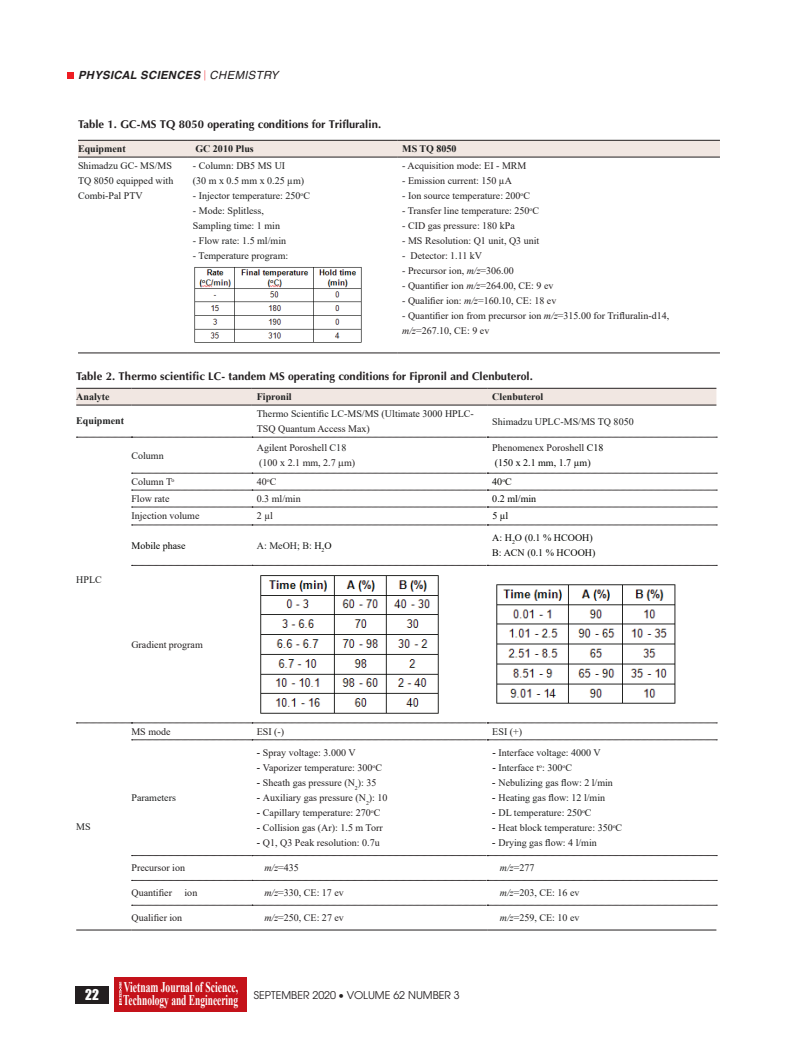
<style>
.page{position:relative;width:798px;height:1042px;background:#fff}
.page>*{position:absolute;margin:0;border:0;box-sizing:border-box;transform-origin:0 0}
.t1{font:700 14.75px/13.4px "Times New Roman";color:#fff;scale:.65 1}
.t2{font:13.75px "UTM Impact";color:#fff}
.t3{font:700 11.25px "UTM Aptima";color:#231f20}
.t4{font:italic 700 11.25px "UTM Helve";color:#231f20}
.t5{font:10.62px "UTM Avo";color:#231f20}
.t6{font:10px/15px "Times New Roman";color:#231f20}
.t7{font:10px/15px "Times New Roman";color:#1f2020}
.t8{font:10px/15px "Times New Roman";color:#040503}
.t9{font:700 10px "Times New Roman";color:#1f2020}
.s1{font-weight:400}
.s2{font-style:italic}
.s3{color:#1f2020}
.s4{color:#231f20}
.s5{color:#040503}
.s6{font-family:"Arial"}
.s7{font-family:"Arial";color:#231f20}
</style>
<div class="page">
<div style="left:67px;top:73px;width:7px;height:6px;background:#ee1d23"></div>
<div style="left:75px;top:986px;width:33px;height:17px;background:#231f20"></div>
<div style="left:114px;top:977px;width:132px;height:34px;background:#c4121a"></div>
<svg style="left:119px;top:982px;width:3px;height:23px"></svg>
<div style="left:76px;top:389px;width:640px;height:16px;background:#f1e7e2"></div>
<svg style="left:76px;top:436px;width:640px;height:494px"></svg>
<hr style="left:76px;top:388px;width:55px;height:1px;background:#231f20">
<hr style="left:131px;top:388px;width:121px;height:1px;background:#231f20">
<hr style="left:252px;top:388px;width:235px;height:1px;background:#231f20">
<hr style="left:487px;top:388px;width:229px;height:1px;background:#231f20">
<hr style="left:76px;top:405px;width:55px;height:1px;background:#231f20">
<hr style="left:131px;top:405px;width:121px;height:1px;background:#231f20">
<hr style="left:252px;top:405px;width:235px;height:1px;background:#231f20">
<hr style="left:487px;top:405px;width:229px;height:1px;background:#231f20">
<svg style="left:76px;top:437px;width:641px;height:1px"></svg>
<svg style="left:131px;top:490px;width:586px;height:1px"></svg>
<svg style="left:131px;top:507px;width:586px;height:1px"></svg>
<svg style="left:131px;top:525px;width:586px;height:1px"></svg>
<svg style="left:131px;top:565px;width:586px;height:1px"></svg>
<svg style="left:76px;top:723px;width:641px;height:1px"></svg>
<svg style="left:131px;top:739px;width:586px;height:1px"></svg>
<svg style="left:131px;top:855px;width:586px;height:1px"></svg>
<svg style="left:131px;top:880px;width:586px;height:1px"></svg>
<svg style="left:131px;top:905px;width:586px;height:1px"></svg>
<hr style="left:76px;top:930px;width:55px;height:1px;background:#231f20">
<hr style="left:131px;top:930px;width:121px;height:1px;background:#231f20">
<hr style="left:252px;top:930px;width:235px;height:1px;background:#231f20">
<hr style="left:487px;top:930px;width:229px;height:1px;background:#231f20">
<img style="left:257px;top:570px;width:185px;height:148px">
<img style="left:492px;top:580px;width:185px;height:128px">
<div style="left:78px;top:141px;width:641px;height:16px;background:#f1e7e2"></div>
<svg style="left:78px;top:352px;width:641px;height:1px"></svg>
<hr style="left:78px;top:140px;width:110px;height:1px;background:#231f20">
<hr style="left:188px;top:140px;width:209px;height:1px;background:#231f20">
<hr style="left:397px;top:140px;width:322px;height:1px;background:#231f20">
<hr style="left:78px;top:157px;width:110px;height:1px;background:#231f20">
<hr style="left:188px;top:157px;width:209px;height:1px;background:#231f20">
<hr style="left:397px;top:157px;width:322px;height:1px;background:#231f20">
<hr style="left:78px;top:353px;width:110px;height:1px;background:#231f20">
<hr style="left:188px;top:353px;width:209px;height:1px;background:#231f20">
<hr style="left:397px;top:353px;width:322px;height:1px;background:#231f20">
<img style="left:194px;top:267px;width:168px;height:76px">
<svg style="left:131px;top:461px;width:586px;height:13px"></svg>
<p class="t4" style="left:78px;top:66px;width:202px">PHYSICAL SCIENCES <span class="s1">CHEMISTRY</span></p>
<p class="t3" style="left:78px;top:116px;width:305px">Table 1. GC-MS TQ 8050 operating conditions for Trifluralin.</p>
<p class="t9" style="left:78px;top:141px;width:49px">Equipment</p>
<p class="t9" style="left:195px;top:141px;width:60px">GC 2010 Plus</p>
<p class="t9" style="left:402px;top:141px;width:56px">MS TQ 8050</p>
<p class="t7" style="left:78px;top:158px;width:97px">Shimadzu GC- MS/MS<br>TQ 8050 equipped with<br>Combi-Pal PTV</p>
<p class="t7" style="left:193px;top:158px;width:113px">- Column: DB5 MS UI<br>(30 m x 0.5 mm x 0.25 µm)</p>
<p class="t6" style="left:402px;top:158px;width:126px">- Acquisition mode: EI - MRM</p>
<p class="t6" style="left:402px;top:173px;width:111px">- Emission current: 150 µA</p>
<p class="t6" style="left:402px;top:188px;width:129px">- Ion source temperature: 200<sup>o</sup>C</p>
<p class="t6" style="left:402px;top:203px;width:138px">- Transfer line temperature: 250<sup>o</sup>C</p>
<p class="t6" style="left:402px;top:218px;width:114px">- CID gas pressure: 180 kPa</p>
<p class="t6" style="left:402px;top:233px;width:138px">- MS Resolution: Q1 unit, Q3 unit</p>
<p class="t6" style="left:402px;top:248px;width:81px">- Detector: 1.11 kV</p>
<p class="t6" style="left:402px;top:263px;width:113px">- Precursor ion, <span class="s2">m/z</span>=306.00</p>
<p class="t6" style="left:402px;top:278px;width:153px">- Quantifier ion <span class="s2">m/z</span>=264.00, CE: 9 ev</p>
<p class="t6" style="left:402px;top:293px;width:155px">- Qualifier ion: <span class="s2">m/z</span>=160.10, CE: 18 ev</p>
<p class="t6" style="left:402px;top:308px;width:268px">- Quantifier ion from precursor ion <span class="s2">m/z</span>=315.00 for Trifluralin-d14, <span class="s2">m/z</span>=267.10, CE: 9 ev</p>
<p class="t7" style="left:193px;top:188px;width:119px">- Injector temperature: 250<sup>o</sup>C</p>
<p class="t7" style="left:193px;top:203px;width:88px">- Mode: Splitless,<br>Sampling time: 1 min</p>
<p class="t7" style="left:193px;top:233px;width:95px">- Flow rate: 1.5 ml/min</p>
<p class="t7" style="left:193px;top:248px;width:97px">- Temperature program:</p>
<p class="t3" style="left:76px;top:367px;width:458px">Table 2. Thermo scientific LC- tandem MS operating conditions for Fipronil and Clenbuterol.</p>
<p class="t9" style="left:76px;top:389px;width:35px">Analyte</p>
<p class="t9" style="left:257px;top:389px;width:36px">Fipronil</p>
<p class="t9" style="left:492px;top:389px;width:52px">Clenbuterol</p>
<p class="t9" style="left:76px;top:414px;width:49px">Equipment</p>
<p class="t7" style="left:257px;top:406px;width:218px">Thermo Scientific LC-MS/MS (Ultimate 3000 HPLC-</p>
<p class="t6" style="left:257px;top:421px;width:115px">TSQ Quantum Access Max)</p>
<p class="t7" style="left:492px;top:413px;width:143px">Shimadzu UPLC-MS/MS TQ 8050</p>
<p class="t7" style="left:76px;top:572px;width:27px">HPLC</p>
<p class="t7" style="left:131px;top:447px;width:34px">Column</p>
<p class="t6" style="left:257px;top:440px;width:100px">Agilent Poroshell <span class="s3">C18 (</span>100 x 2.1 mm, 2.7 m)</p>
<p class="t8" style="left:492px;top:440px;width:113px"><span class="s4">Phenomenex Poroshell</span> C18 (150 x 2.1 mm, 1.7 µm)</p>
<p class="t6" style="left:131px;top:474px;width:44px">Column T<sup>o</sup></p>
<p class="t6" style="left:257px;top:474px;width:21px">40<sup>o</sup>C</p>
<p class="t8" style="left:492px;top:474px;width:21px">40<sup>o</sup>C</p>
<p class="t6" style="left:131px;top:491px;width:40px">Flow rate</p>
<p class="t6" style="left:257px;top:491px;width:45px">0.3 ml/min</p>
<p class="t8" style="left:492px;top:491px;width:45px">0.2 ml/min</p>
<p class="t6" style="left:131px;top:508px;width:70px">Injection volume</p>
<p class="t6" style="left:257px;top:508px;width:18px">2 µl</p>
<p class="t8" style="left:492px;top:508px;width:18px">5 µl</p>
<p class="t8" style="left:131px;top:537px;width:56px">Mobile phase</p>
<p class="t7" style="left:257px;top:537px;width:76px">A: MeOH; B: <span class="s5">H</span><sub>2</sub><span class="s5">O</span></p>
<p class="t8" style="left:492px;top:530px;width:105px">A: H<sub>2</sub>O (0.1 % HCOOH)<br>B: ACN (0.1 % HCOOH)</p>
<p class="t6" style="left:131px;top:636px;width:73px">Gradient program</p>
<p class="t7" style="left:76px;top:819px;width:16px">MS</p>
<p class="t6" style="left:131px;top:723px;width:41px">MS mode</p>
<p class="t6" style="left:257px;top:723px;width:29px">ESI (-)</p>
<p class="t7" style="left:492px;top:723px;width:31px">ESI (+)</p>
<p class="t7" style="left:131px;top:790px;width:46px">Parameters</p>
<p class="t6" style="left:257px;top:745px;width:100px"><span class="s6">-</span> Spray voltage: 3.000 V</p>
<p class="t6" style="left:257px;top:760px;width:127px"><span class="s6">-</span> Vaporizer temperature: 300<sup>o</sup>C</p>
<p class="t6" style="left:257px;top:775px;width:121px"><span class="s6">-</span> Sheath gas pressure (N<sub>2</sub>): 35</p>
<p class="t6" style="left:257px;top:790px;width:132px"><span class="s6">-</span> Auxiliary gas pressure (N<sub>2</sub>): 10</p>
<p class="t6" style="left:257px;top:805px;width:125px"><span class="s6">-</span> Capillary temperature: 270<sup>o</sup>C</p>
<p class="t6" style="left:257px;top:820px;width:127px"><span class="s6">-</span> Collision gas (Ar): 1.5 m Torr</p>
<p class="t6" style="left:257px;top:835px;width:124px"><span class="s6">-</span> Q1, Q3 Peak resolution: 0.7u</p>
<p class="t7" style="left:492px;top:745px;width:110px"><span class="s7">-</span> <span class="s4">Interface</span> voltage: 4000 V</p>
<p class="t7" style="left:492px;top:760px;width:81px"><span class="s7">-</span> Interface t<sup>o</sup>: 300<sup>o</sup>C</p>
<p class="t7" style="left:492px;top:775px;width:122px"><span class="s7">-</span> Nebulizing gas flow: 2 l/min</p>
<p class="t7" style="left:492px;top:790px;width:114px"><span class="s7">-</span> Heating gas flow: 12 l/min</p>
<p class="t7" style="left:492px;top:805px;width:101px"><span class="s7">-</span> DL temperature: 250<sup>o</sup>C</p>
<p class="t7" style="left:492px;top:820px;width:131px"><span class="s7">-</span> Heat block temperature: 350<sup>o</sup>C</p>
<p class="t7" style="left:492px;top:835px;width:106px"><span class="s7">-</span> Drying gas flow: 4 l/min</p>
<p class="t6" style="left:131px;top:860px;width:55px">Precursor ion</p>
<p class="t6" style="left:264px;top:860px;width:36px"><span class="s2">m/z</span>=435</p>
<p class="t7" style="left:499px;top:860px;width:36px"><span class="s2">m/z</span>=277</p>
<p class="t6" style="left:131px;top:885px;width:42px">Quantifier</p>
<p class="t6" style="left:184px;top:885px;width:14px">ion</p>
<p class="t6" style="left:264px;top:885px;width:81px"><span class="s2">m/z</span>=330, CE: 17 ev</p>
<p class="t7" style="left:499px;top:885px;width:81px"><span class="s2">m/z</span>=203, CE: 16 ev</p>
<p class="t6" style="left:131px;top:910px;width:52px">Qualifier ion</p>
<p class="t6" style="left:264px;top:910px;width:81px"><span class="s2">m/z</span>=250, CE: 27 ev</p>
<p class="t7" style="left:499px;top:910px;width:81px"><span class="s2">m/z</span>=259, CE: 10 ev</p>
<h1 class="t1" style="left:123px;top:980px;width:178px">Vietnam Journal of Science,<br>Technology and Engineering</h1>
<h2 class="t2" style="left:85px;top:984px;width:15px">22</h2>
<p class="t5" style="left:254px;top:987px;width:207px">SEPTEMBER 2020 • VOLUME 62 NUMBER 3</p>
</div>
